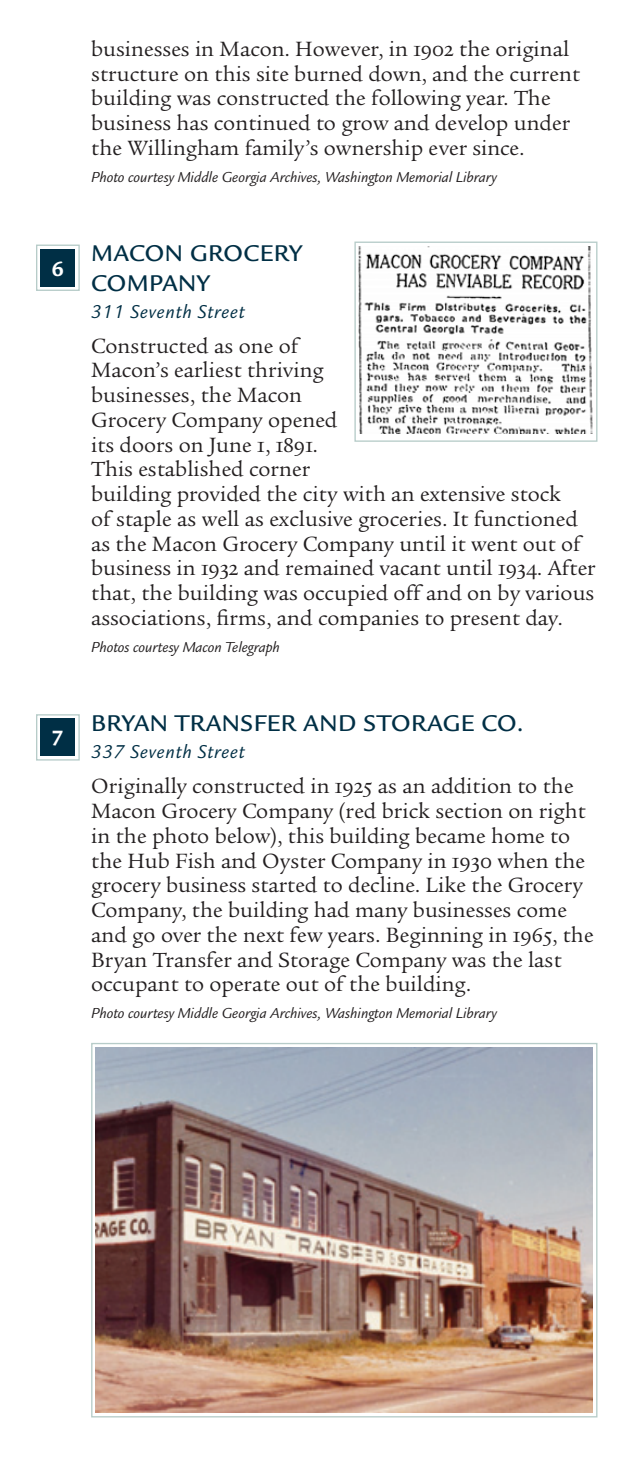
<style>
.page{position:relative;width:638px;height:1458px;background:#fff}
.page>*{position:absolute;margin:0;border:0;box-sizing:border-box;transform-origin:0 0}
.t1{font:500 24.75px/29.2px "Legacy Sans ITC Pro";letter-spacing:.02em;color:#002f45}
.t2{font:700 22.5px "Legacy Sans ITC Pro";color:#fff}
.t3{font:21.38px/24.8px "Legacy Serif";color:#231f20}
.t4{font:italic 20.25px "Legacy Sans ITC Pro";letter-spacing:.04em;color:#002f45}
.t5{font:italic 15.75px "Legacy Sans ITC Pro";color:#231f20}
.s1{font-family:"Legacy Serif SC"}
</style>
<div class="page">
<svg style="left:36px;top:714px;width:44px;height:47px"></svg>
<svg style="left:36px;top:244px;width:44px;height:47px"></svg>
<svg style="left:354px;top:241px;width:244px;height:201px"></svg>
<img style="left:91px;top:1043px;width:507px;height:375px">
<p class="t2" style="left:52px;top:255px;width:14px">6</p>
<p class="t2" style="left:52px;top:725px;width:14px">7</p>
<p class="t3" style="left:91px;top:37px;width:490px">businesses in Macon. However, in <span class="s1">1902</span> the original structure on this site burned down, and the current building was constructed the following year. The business has continued to grow and develop under the Willingham family’s ownership ever since.</p>
<p class="t5" style="left:91px;top:168px;width:407px">Photo courtesy Middle Georgia Archives, Washington Memorial Library</p>
<p class="t1" style="left:91px;top:239px;width:212px">MACON GROCE RY<br>COMPANY</p>
<p class="t4" style="left:91px;top:300px;width:155px">311 Seventh Street</p>
<p class="t3" style="left:91px;top:333px;width:506px">Constructed as one of<br>Macon’s earliest thriving<br>businesses, the Macon<br>Grocery Company opened<br>its doors on June <span class="s1">1, 1891</span>.<br>This established corner<br>building provided the city with an extensive stock<br>of staple as well as exclusive groceries. It functioned as the Macon Grocery Company until it went out of business in <span class="s1">1932</span> and remained vacant until <span class="s1">1934</span>. After that, the building was occupied off and on by various associations, firms, and companies to present day.</p>
<p class="t5" style="left:91px;top:638px;width:190px">Photos courtesy Macon Telegraph</p>
<p class="t1" style="left:91px;top:709px;width:434px">BRYAN TRANSFE R AND STORAGE CO.</p>
<p class="t4" style="left:91px;top:741px;width:155px">337 Seventh Street</p>
<p class="t3" style="left:91px;top:774px;width:504px">Originally constructed in <span class="s1">1925</span> as an addition to the Macon Grocery Company (red brick section on right in the photo below), this building became home to the Hub Fish and Oyster Company in <span class="s1">1930</span> when the grocery business started to decline. Like the Grocery Company, the building had many businesses come and go over the next few years. Beginning in <span class="s1">1965</span>, the Bryan Transfer and Storage Company was the last occupant to operate out of the building.</p>
<p class="t5" style="left:91px;top:1004px;width:407px">Photo courtesy Middle Georgia Archives, Washington Memorial Library</p>
</div>
